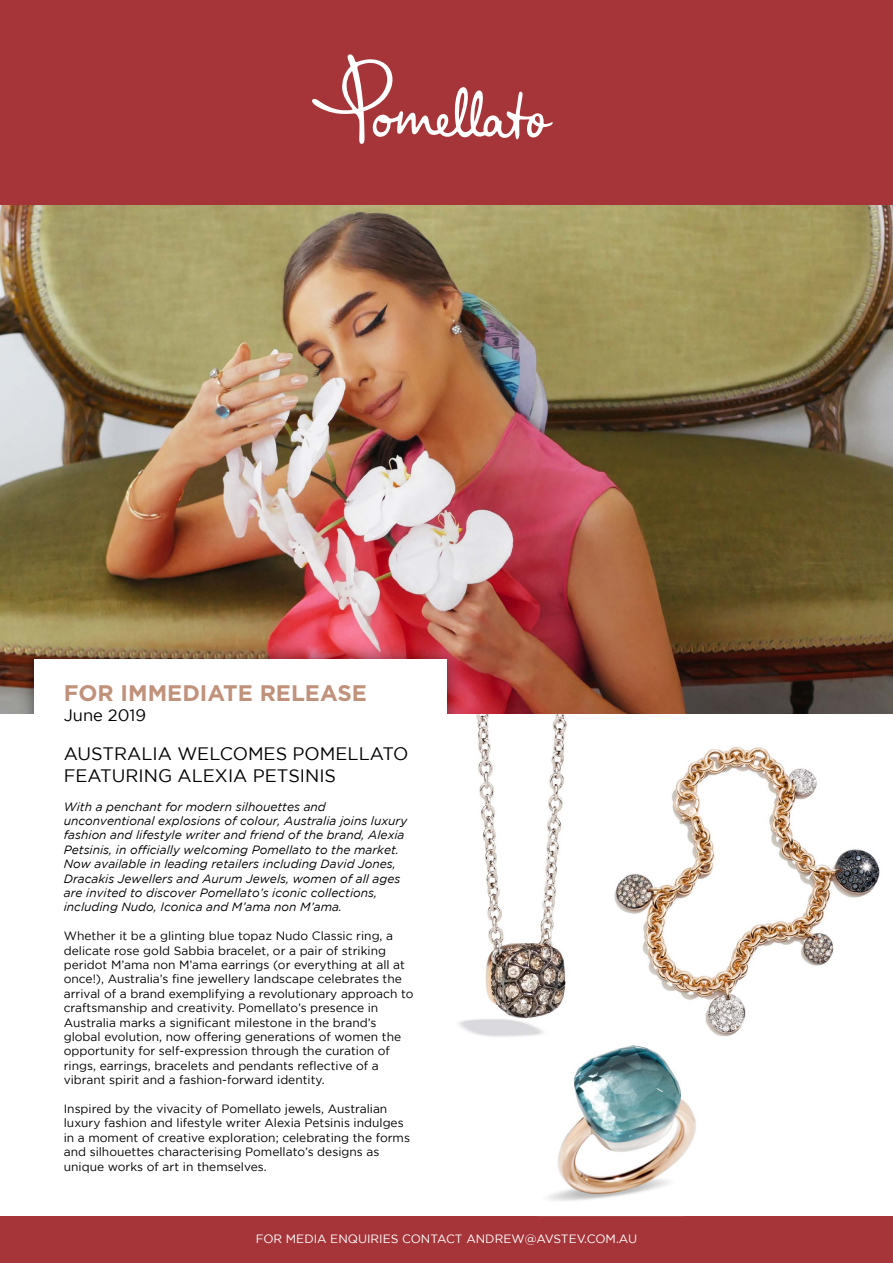
<style>
.page{position:relative;width:893px;height:1263px;background:#fff}
.page>*{position:absolute;margin:0;border:0;box-sizing:border-box;transform-origin:0 0}
.t1{font:700 22.5px "Gotham";color:#c0927b}
.t2{font:18px/21.6px "Gotham";color:#000}
.t3{font:16.5px "Gotham";color:#000}
.t4{font:12px/14.4px "Gotham";color:#000}
.t5{font:italic 12px/14.4px "Gotham";color:#000}
.t6{font:12px "Gotham";color:#fff}
</style>
<div class="page">
<img style="left:0;top:204px;width:893px;height:510px">
<img style="left:12px;top:637px;width:457px;height:77px">
<div style="left:34px;top:659px;width:412px;height:111px;background:#fff"></div>
<img style="left:614px;top:746px;width:266px;height:291px">
<img style="left:459px;top:714px;width:108px;height:323px">
<div style="left:0;top:0;width:893px;height:204px;background:#a6353a"></div>
<svg style="left:312px;top:54px;width:241px;height:90px"></svg>
<div style="left:0;top:1216px;width:893px;height:47px;background:#a6353a"></div>
<img style="left:547px;top:1045px;width:149px;height:156px">
<h1 class="t1" style="left:64px;top:680px;width:305px">FOR IMMEDIATE RELEASE</h1>
<h3 class="t3" style="left:64px;top:706px;width:84px">June 2019</h3>
<h2 class="t2" style="left:64px;top:743px;width:346px">AUSTRALIA WELCOMES POMELLATO<br>FEATURING ALEXIA PETSINIS</h2>
<p class="t5" style="left:64px;top:799px;width:345px">With a penchant for modern silhouettes and unconventional explosions of colour, Australia joins luxury fashion and lifestyle writer and friend of the brand, Alexia Petsinis, in officially welcoming Pomellato to the market.<br>Now available in leading retailers including David Jones, Dracakis Jewellers and Aurum Jewels, women of all ages are invited to discover Pomellato’s iconic collections, including Nudo, Iconica and M’ama non M’ama.</p>
<p class="t4" style="left:64px;top:929px;width:351px">Whether it be a glinting blue topaz Nudo Classic ring, a delicate rose gold Sabbia bracelet, or a pair of striking peridot M’ama non M’ama earrings (or everything at all at once!), Australia’s fine jewellery landscape celebrates the arrival of a brand exemplifying a revolutionary approach to craftsmanship and creativity. Pomellato’s presence in Australia marks a significant milestone in the brand’s global evolution, now offering generations of women the opportunity for self-expression through the curation of rings, earrings, bracelets and pendants reflective of a vibrant spirit and a fashion-forward identity.</p>
<p class="t4" style="left:64px;top:1101px;width:348px">Inspired by the vivacity of Pomellato jewels, Australian luxury fashion and lifestyle writer Alexia Petsinis indulges in a moment of creative exploration; celebrating the forms and silhouettes characterising Pomellato’s designs as unique works of art in themselves.</p>
<p class="t6" style="left:256px;top:1232px;width:383px">FOR MEDIA ENQUIRIES CONTACT ANDREW@AVSTEV.COM.AU</p>
</div>
